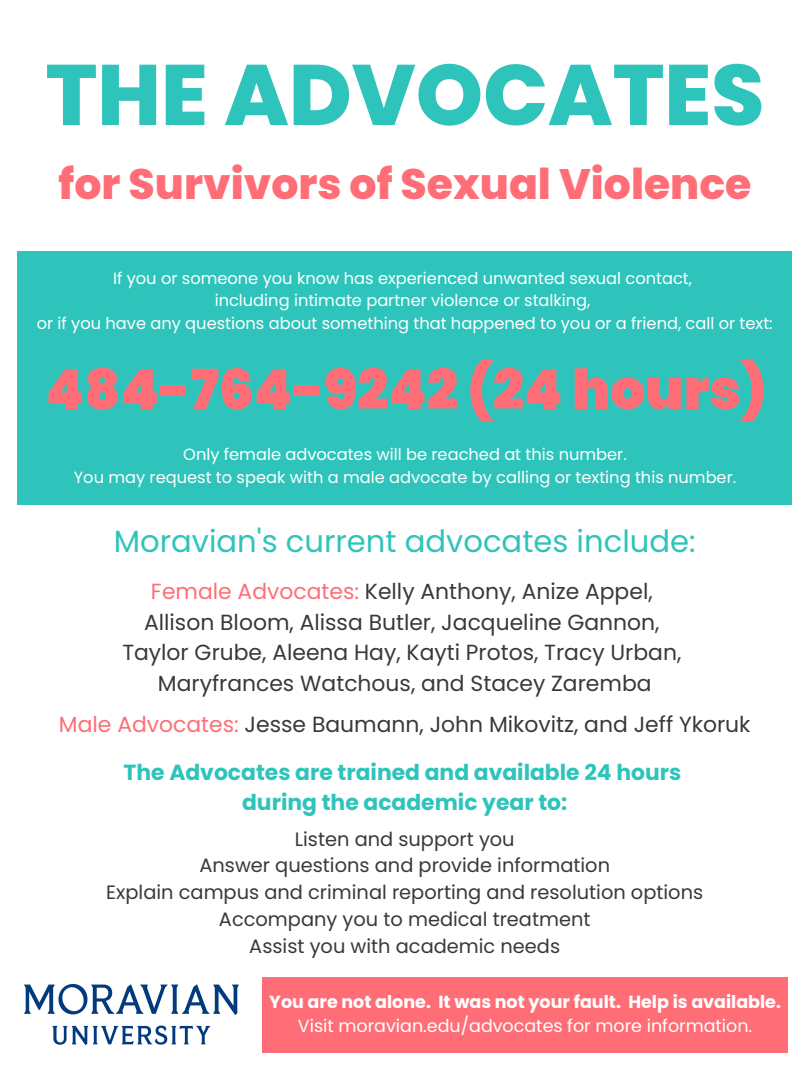
<style>
.page{position:relative;width:810px;height:1080px;background:#fff}
.page>*{position:absolute;margin:0;border:0;box-sizing:border-box;transform-origin:0 0}
.t1{font:800 85.62px "Poppins";color:#2ec4bb}
.t2{font:900 55px "Poppins";color:#ff6e76}
.t3{font:800 42.5px "Poppins";color:#ff6e76}
.t4{font:30.62px "Poppins";color:#2ec4bb}
.t5{font:21.88px "Poppins";color:#363b3a}
.t6{font:700 21.88px "Poppins";color:#2ec4bb}
.t7{font:19.38px "Poppins";color:#363b3a}
.t8{font:700 17.5px/24.4px "Poppins";color:#fff;text-align:center}
.t9{font:16.25px "Poppins";color:#fff}
.s1{color:#ff6e76}
.s2{font-weight:400}
</style>
<div class="page">
<div style="left:17px;top:252px;width:775px;height:253px;background:#2ec4bb"></div>
<img style="left:25px;top:985px;width:214px;height:59px">
<div style="left:263px;top:977px;width:525px;height:75px;background:#ff6e76"></div>
<p class="t1" style="left:46px;top:35px;width:720px">THE ADVOCATES</p>
<p class="t3" style="left:59px;top:154px;width:694px">for Survivors of Sexual Violence</p>
<p class="t9" style="left:113px;top:267px;width:580px">If you or someone you know has experienced unwanted sexual contact,</p>
<p class="t9" style="left:215px;top:289px;width:377px">including intimate partner violence or stalking,</p>
<p class="t9" style="left:37px;top:312px;width:737px">or if you have any questions about something that happened to you or a friend, call or text:</p>
<p class="t2" style="left:46px;top:351px;width:722px">484-764-9242 (24 hours)</p>
<p class="t9" style="left:183px;top:443px;width:445px">Only female advocates will be reached at this number.</p>
<p class="t9" style="left:74px;top:465px;width:664px">You may request to speak with a male advocate by calling or texting this number.</p>
<p class="t4" style="left:114px;top:520px;width:583px">Moravian's current advocates include:</p>
<p class="t5" style="left:151px;top:576px;width:503px"><span class="s1">Female Advocates:</span> Kelly Anthony, Anize Appel,</p>
<p class="t5" style="left:144px;top:607px;width:517px">Allison Bloom, Alissa Butler, Jacqueline Gannon,</p>
<p class="t5" style="left:122px;top:637px;width:560px">Taylor Grube, Aleena Hay, Kayti Protos, Tracy Urban,</p>
<p class="t5" style="left:158px;top:668px;width:495px">Maryfrances Watchous, and Stacey Zaremba</p>
<p class="t5" style="left:59px;top:709px;width:693px"><span class="s1">Male Advocates:</span> Jesse Baumann, John Mikovitz, and Jeff Ykoruk</p>
<p class="t6" style="left:124px;top:757px;width:559px">The Advocates are trained and available 24 hours</p>
<p class="t6" style="left:242px;top:787px;width:327px">during the academic year to:</p>
<p class="t7" style="left:295px;top:825px;width:221px">Listen and support you</p>
<p class="t7" style="left:199px;top:852px;width:412px">Answer questions and provide information</p>
<p class="t7" style="left:106px;top:879px;width:598px">Explain campus and criminal reporting and resolution options</p>
<p class="t7" style="left:219px;top:906px;width:373px">Accompany you to medical treatment</p>
<p class="t7" style="left:249px;top:932px;width:312px">Assist you with academic needs</p>
<p class="t8" style="left:269px;top:990px;width:513px">You are not alone. It was not your fault. Help is available.<br><span class="s2">Visit moravian.edu/advocates for more information.</span></p>
</div>
